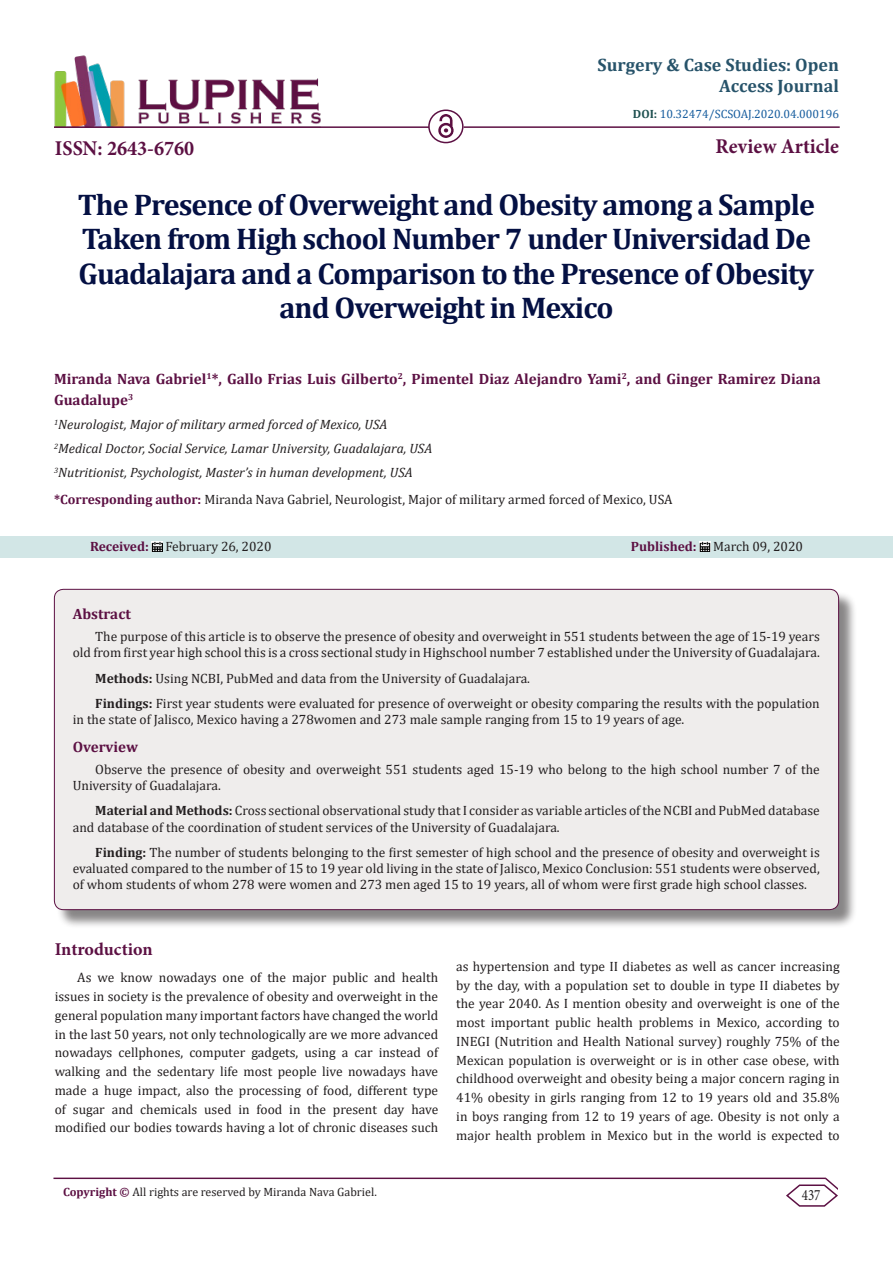
<style>
.page{position:relative;width:893px;height:1263px;background:#fff}
.page>*{position:absolute;margin:0;border:0;box-sizing:border-box;transform-origin:0 0}
.t1{font:700 30px/34.5px "Cambria";letter-spacing:-.03em;color:#041043;text-align:center}
.t2{font:700 21px "Minion Pro";color:#5c1043;scale:.96 1}
.t3{font:700 18px/21.6px "Cambria";color:#27536a;text-align:right}
.t4{font:700 18px "Minion Pro";letter-spacing:-.005em;color:#5c1043}
.t5{font:15.75px "Minion Pro";color:#231f20;scale:.83 1}
.t6{font:700 15px/21px "Cambria";color:#5c1043}
._20-SciencePG-Text{font:13.5px/18.8px "Cambria";color:#231f20}
.t7{font:italic 13.5px "Cambria";color:#231f20}
.t8{font:12px "Cambria";color:#231f20}
.t9{font:12px "Cambria";color:#175d9e}
.s1{font-weight:700;color:#1e5050}
.s2{font-weight:700;color:#5c1043}
.s3{font-weight:700}
</style>
<div class="page">
<img style="left:54px;top:55px;width:267px;height:71px">
<hr style="left:54px;top:126px;width:375px;height:2px;background:#5c1043">
<img style="left:438px;top:115px;width:15px;height:23px">
<div style="left:0;top:536px;width:893px;height:21px;background:#d2e6e6"></div>
<svg style="left:152px;top:541px;width:11px;height:11px"></svg>
<svg style="left:700px;top:541px;width:10px;height:11px"></svg>
<div style="left:428px;top:109px;width:36px;height:34px;border:2px solid #5c1043;border-radius:50%"></div>
<hr style="left:464px;top:126px;width:376px;height:2px;background:#5c1043">
<hr style="left:53px;top:1177px;width:773px;height:2px;background:#5c1043">
<svg style="left:785px;top:1177px;width:53px;height:30px"></svg>
<div style="left:56px;top:591px;width:802px;height:338px;background:#231f20;opacity:.54"></div>
<div style="left:54px;top:589px;width:785px;height:321px;background:#efedec;border-radius:9px"></div>
<p class="t3" style="left:598px;top:53px;width:243px">Surgery &amp; Case Studies: Open<br>Access Journal</p>
<p class="t2" style="left:55px;top:134px;width:147px">ISSN: 2643-6760</p>
<p class="t9" style="left:633px;top:107px;width:208px"><span class="s1">DOI:</span> 10.32474/SCSOAJ.2020.04.000196</p>
<p class="t2" style="left:716px;top:131px;width:130px">Review Article</p>
<p class="t1" style="left:78px;top:186px;width:739px">The Presence of Overweight and Obesity among a Sample Taken from High school Number 7 under Universidad De Guadalajara and a Comparison to the Presence of Obesity and Overweight in Mexico</p>
<p class="t6" style="left:54px;top:368px;width:768px">Miranda Nava Gabriel<sup>1</sup>*, Gallo Frias Luis Gilberto<sup>2</sup>, Pimentel Diaz Alejandro Yami<sup>2</sup>, and Ginger Ramirez Diana<br>Guadalupe<sup>3</sup></p>
<p class="t7" style="left:54px;top:415px;width:335px"><sup>1</sup>Neurologist, Major of military armed forced of Mexico, USA</p>
<p class="t7" style="left:54px;top:439px;width:380px"><sup>2</sup>Medical Doctor, Social Service, Lamar University, Guadalajara, USA</p>
<p class="t7" style="left:54px;top:463px;width:360px"><sup>3</sup>Nutritionist, Psychologist, Master’s in human development, USA</p>
<p class="_20-SciencePG-Text" style="left:54px;top:490px;width:620px"><span class="s2">*Corresponding author:</span> Miranda Nava Gabriel, Neurologist, Major of military armed forced of Mexico, USA</p>
<p class="_20-SciencePG-Text" style="left:90px;top:537px;width:183px"><span class="s2">Received:</span> February 26, 2020</p>
<p class="_20-SciencePG-Text" style="left:631px;top:537px;width:174px"><span class="s2">Published:</span> March 09, 2020</p>
<p class="t6" style="left:73px;top:603px;width:60px">Abstract</p>
<p class="_20-SciencePG-Text" style="left:73px;top:628px;width:749px;line-height:16.2px;text-align:right">The purpose of this article is to observe the presence of obesity and overweight in 551 students between the age of 15-19 years<br>old from first year high school this is a cross sectional study in Highschool number 7 established under the University of Guadalajara.</p>
<p class="_20-SciencePG-Text" style="left:95px;top:668px;width:436px"><span class="s3">Methods:</span> Using NCBI, PubMed and data from the University of Guadalajara.</p>
<p class="_20-SciencePG-Text" style="left:73px;top:695px;width:748px;line-height:16.2px;text-indent:22px"><span class="s3">Findings:</span> First year students were evaluated for presence of overweight or obesity comparing the results with the population in the state of Jalisco, Mexico having a 278women and 273 male sample ranging from 15 to 19 years of age.</p>
<p class="t6" style="left:73px;top:736px;width:67px">Overview</p>
<p class="_20-SciencePG-Text" style="left:73px;top:761px;width:749px;line-height:16.2px;text-indent:22px">Observe the presence of obesity and overweight 551 students aged 15-19 who belong to the high school number 7 of the<br>University of Guadalajara.</p>
<p class="_20-SciencePG-Text" style="left:73px;top:802px;width:748px;line-height:16.2px;text-indent:22px"><span class="s3">Material and Methods:</span> Cross sectional observational study that I consider as variable articles of the NCBI and PubMed database and database of the coordination of student services of the University of Guadalajara.</p>
<p class="_20-SciencePG-Text" style="left:73px;top:844px;width:749px;line-height:16.2px;text-align:justify;text-indent:22px"><span class="s3">Finding:</span> The number of students belonging to the first semester of high school and the presence of obesity and overweight is evaluated compared to the number of 15 to 19 year old living in the state of Jalisco, Mexico Conclusion: 551 students were observed, of whom students of whom 278 were women and 273 men aged 15 to 19 years, all of whom were first grade high school classes.</p>
<p class="t4" style="left:55px;top:936px;width:99px">Introduction</p>
<p class="_20-SciencePG-Text" style="left:55px;top:968px;width:385px;text-align:justify;text-indent:22px">As we know nowadays one of the major public and health issues in society is the prevalence of obesity and overweight in the general population many important factors have changed the world in the last 50 years, not only technologically are we more advanced nowadays cellphones, computer gadgets, using a car instead of walking and the sedentary life most people live nowadays have made a huge impact, also the processing of food, different type of sugar and chemicals used in food in the present day have modified our bodies towards having a lot of chronic diseases such</p>
<p class="_20-SciencePG-Text" style="left:456px;top:957px;width:385px;text-align:justify">as hypertension and type II diabetes as well as cancer increasing by the day, with a population set to double in type II diabetes by the year 2040. As I mention obesity and overweight is one of the most important public health problems in Mexico, according to INEGI (Nutrition and Health National survey) roughly 75% of the Mexican population is overweight or is in other case obese, with childhood overweight and obesity being a major concern raging in 41% obesity in girls ranging from 12 to 19 years old and 35.8% in boys ranging from 12 to 19 years of age. Obesity is not only a major health problem in Mexico but in the world is expected to</p>
<p class="t8" style="left:63px;top:1185px;width:315px"><span class="s2">Copyright ©</span> All rights are reserved by Miranda Nava Gabriel.</p>
<p class="t5" style="left:802px;top:1185px;width:24px">437</p>
</div>
